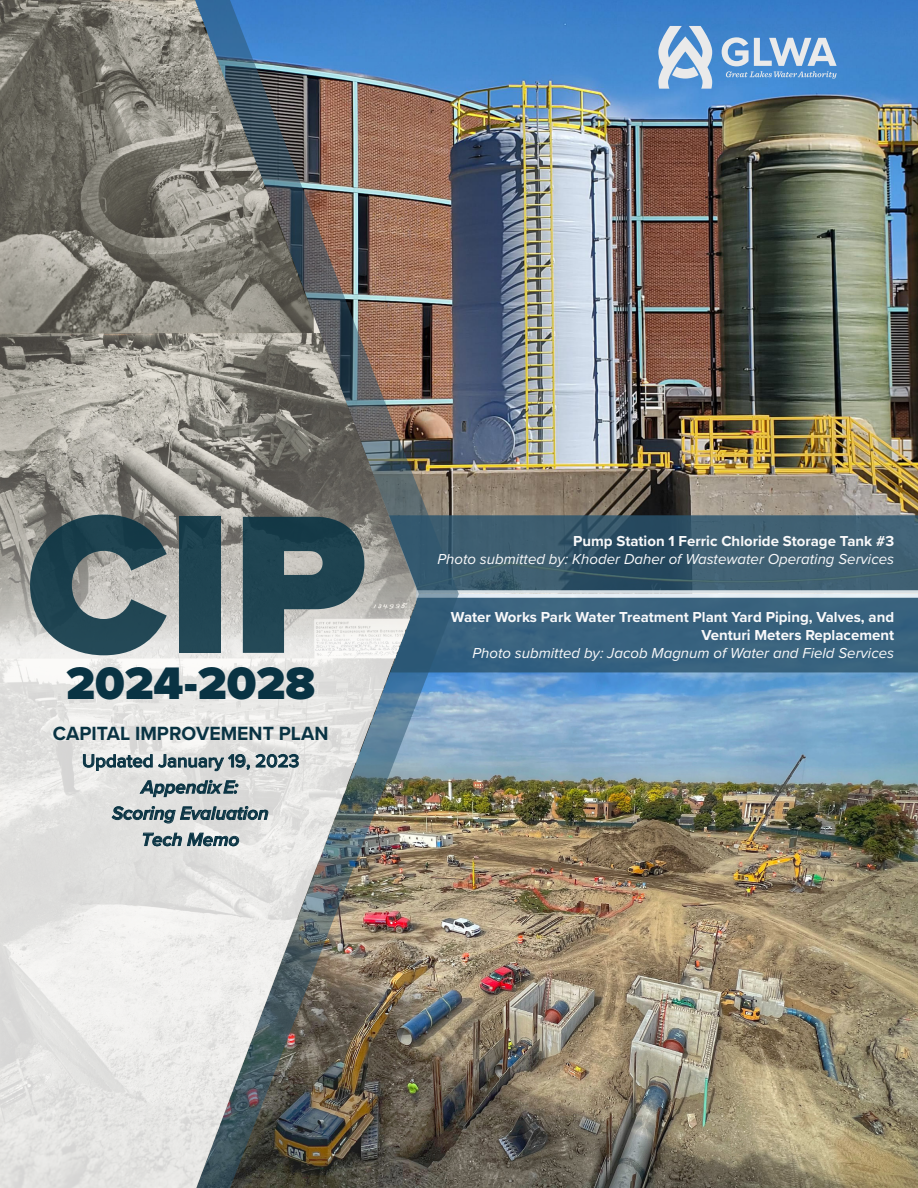
<style>
.page{position:relative;width:918px;height:1188px;background:#fff}
.page>*{position:absolute;margin:0;border:0;box-sizing:border-box;transform-origin:0 0}
.t1{font:900 47.25px "Proxima Nova";color:#093343}
.t2{font:700 19.8px "Proxima Nova";color:#093343}
.t3{font:italic 600 18.6px/26.1px "Proxima Nova";color:#093343;text-align:center}
.t4{font:500 18.6px "Proxima Nova";color:#093343}
.t5{font:700 15px/18px "Proxima Nova";color:#f9f9fa;text-align:right}
.t6{font:italic 15px "Proxima Nova";color:#f9f9fa}
</style>
<div class="page">
<img style="left:459px;top:0;width:459px;height:1188px">
<img style="left:419px;top:0;width:40px;height:1188px">
<img style="left:0;top:0;width:419px;height:1188px">
<svg style="left:30px;top:515px;width:137px;height:140px;background:#61757a"></svg>
<div style="left:180px;top:517px;width:41px;height:136px;background:#204452"></div>
<svg style="left:243px;top:515px;width:675px;height:157px;background:#4e6d80"></svg>
<svg style="left:722px;top:37px;width:115px;height:42px;background:#82adda"></svg>
<svg style="left:658px;top:26px;width:54px;height:63px;background:#a4c1de"></svg>
<h1 class="t1" style="left:66px;top:648px;width:251px">2024-2028</h1>
<h2 class="t2" style="left:53px;top:719px;width:277px">CAPITAL IMPROVEMENT PLAN</h2>
<p class="t4" style="left:82px;top:747px;width:219px">Updated January 19, 2023</p>
<p class="t3" style="left:112px;top:773px;width:158px">Appendix E:<br>Scoring Evaluation<br>Tech Memo</p>
<p class="t5" style="left:573px;top:531px;width:323px">Pump Station 1 Ferric Chloride Storage Tank #3</p>
<p class="t6" style="left:437px;top:548px;width:458px">Photo submitted by: Khoder Daher of Wastewater Operating Services</p>
<p class="t5" style="left:451px;top:608px;width:445px">Water Works Park Water Treatment Plant Yard Piping, Valves, and<br>Venturi Meters Replacement</p>
<p class="t6" style="left:472px;top:642px;width:423px">Photo submitted by: Jacob Magnum of Water and Field Services</p>
</div>
